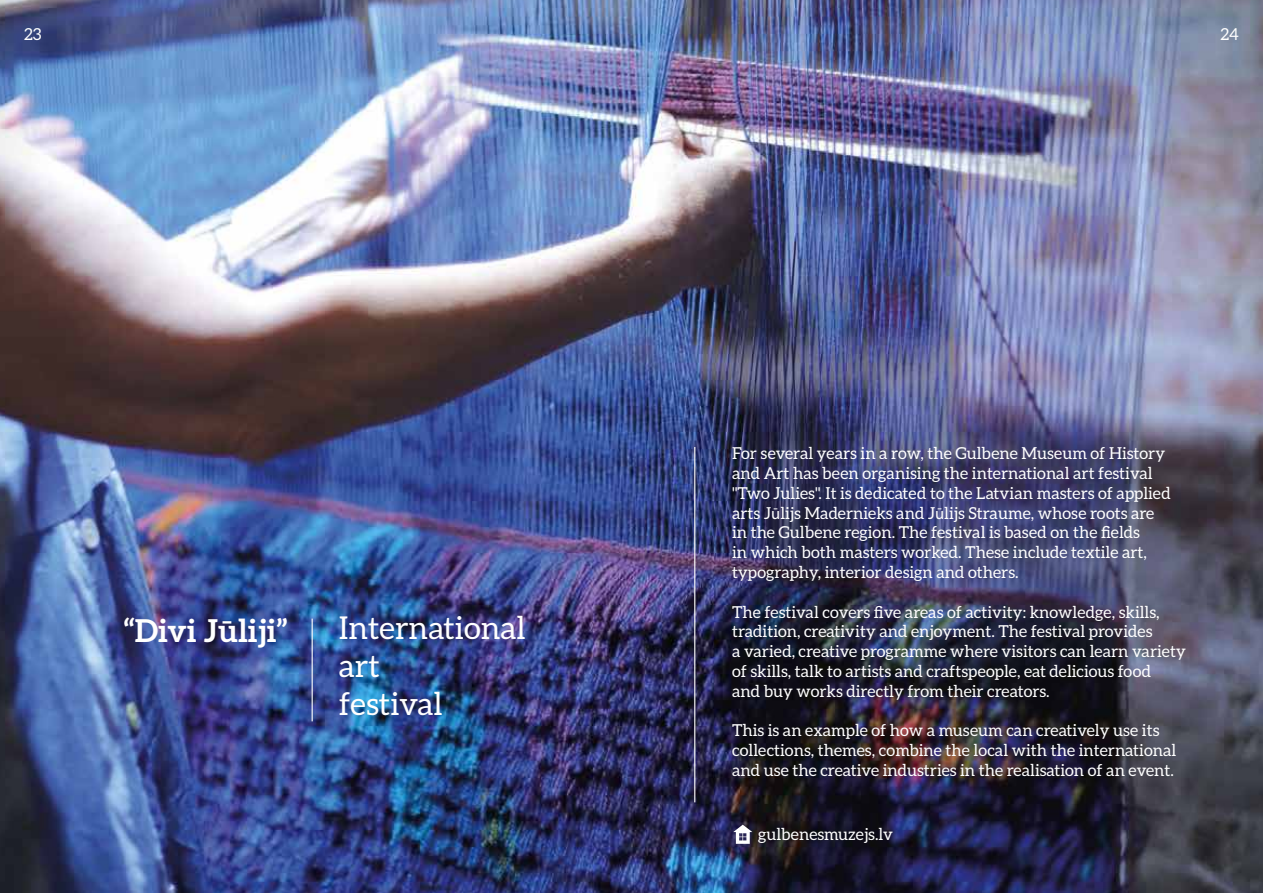
<style>
.page{position:relative;width:1263px;height:893px;background:#fff}
.page>*{position:absolute;margin:0;border:0;box-sizing:border-box;transform-origin:0 0}
.t1{font:31.5px/37.8px "Aleo";color:#fff}
.t2{font:700 31.5px "Aleo";color:#fff}
.t3{font:16.5px/19.8px "Aleo";color:#fff}
.s1{font-family:"Myriad Pro"}
</style>
<div class="page">
<img style="left:0;top:0;width:1263px;height:893px">
<hr style="left:694px;top:447px;width:1px;height:355px;background:#fff">
<hr style="left:312px;top:619px;width:1px;height:102px;background:#fff">
<svg style="left:733px;top:825px;width:19px;height:19px"></svg>
<svg style="left:222px;top:621px;width:9px;height:2px"></svg>
<p class="t3" style="left:24px;top:24px;width:19px">23</p>
<p class="t3" style="left:1220px;top:24px;width:20px">24</p>
<h1 class="t2" style="left:124px;top:613px;width:165px">“Divi Juliji”</h1>
<h1 class="t1" style="left:339px;top:608px;width:188px">International art<br>festival</h1>
<p class="t3" style="left:732px;top:443px;width:440px">For several years in a row, the Gulbene Museum of History and Art has been organising the international art festival "Two Julies". It is dedicated to the Latvian masters of applied arts J<span class="s1">ū</span>lijs Madernieks and J<span class="s1">ū</span>lijs Straume, whose roots are in the Gulbene region. The festival is based on the fields<br>in which both masters worked. These include textile art, typography, interior design and others.</p>
<p class="t3" style="left:732px;top:602px;width:455px">The festival covers five areas of activity: knowledge, skills, tradition, creativity and enjoyment. The festival provides<br>a varied, creative programme where visitors can learn variety of skills, talk to artists and craftspeople, eat delicious food<br>and buy works directly from their creators.</p>
<p class="t3" style="left:732px;top:720px;width:446px">This is an example of how a museum can creatively use its collections, themes, combine the local with the international and use the creative industries in the realisation of an event.</p>
<p class="t3" style="left:758px;top:824px;width:137px">gulbenesmuzejs.lv</p>
</div>
